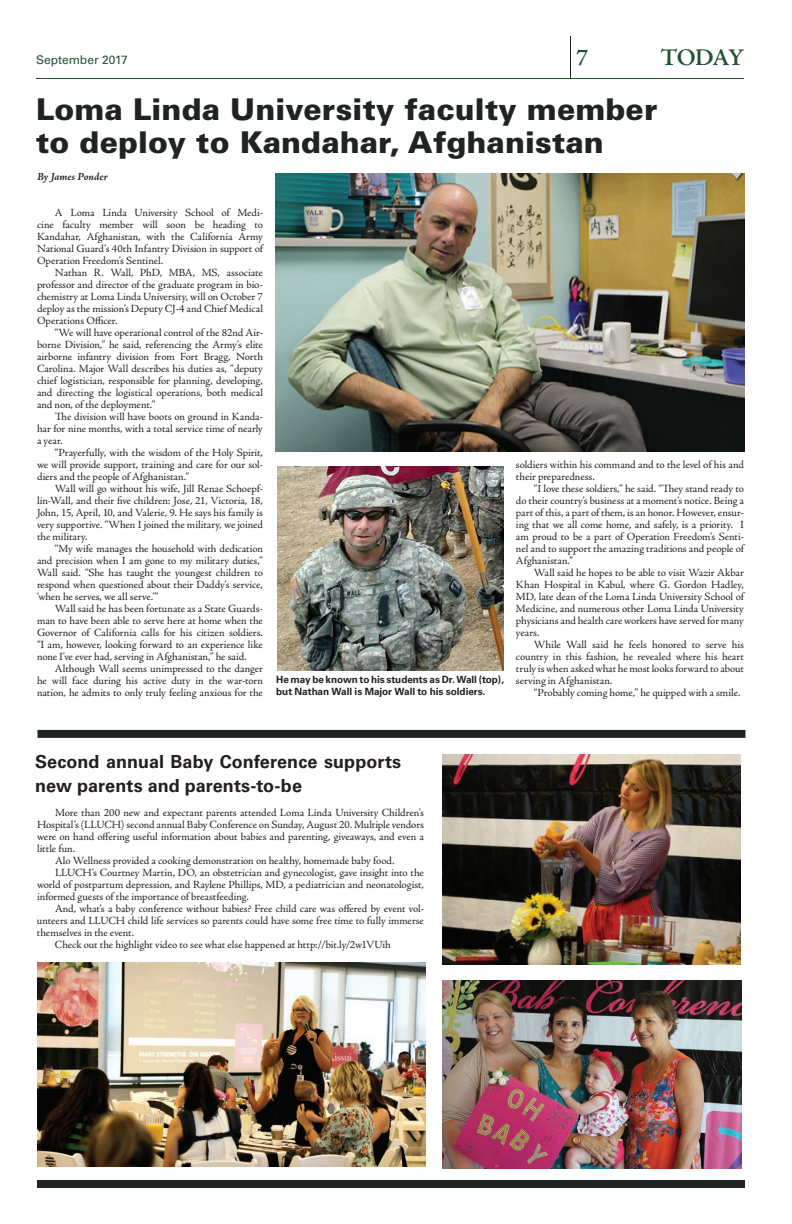
<style>
.page{position:relative;width:792px;height:1224px;background:#fff}
.page>*{position:absolute;margin:0;border:0;box-sizing:border-box;transform-origin:0 0}
.t1{font:900 30px/33px "Univers";letter-spacing:.005em;color:#202324}
.t2{font:600 24px "Adobe Jenson Pro";letter-spacing:-.05em;color:#215230}
.t3{font:700 18px/24px "Univers";letter-spacing:.005em;color:#231f20}
.t4{font:12px "Univers LT Std";color:#215230}
.t5{font:11px/12px "Adobe Jenson Pro";letter-spacing:-.005em;color:#202324;text-align:justify}
.t6{font:italic 700 11px "Adobe Jenson Pro";letter-spacing:.005em;color:#231f20}
.t7{font:700 10px/12px "Univers";letter-spacing:-.01em;color:#231f20}
</style>
<div class="page">
<hr style="left:570px;top:36px;width:1px;height:42px;background:#231f20">
<hr style="left:36px;top:78px;width:708px;height:1px;background:#215230">
<img style="left:275px;top:173px;width:470px;height:278px">
<img style="left:278px;top:466px;width:225px;height:204px">
<img style="left:37px;top:962px;width:388px;height:205px">
<img style="left:442px;top:754px;width:299px;height:211px">
<img style="left:442px;top:980px;width:300px;height:189px">
<div style="left:38px;top:730px;width:708px;height:8px;background:#202324"></div>
<div style="left:37px;top:1180px;width:708px;height:8px;background:#202324"></div>
<p class="t4" style="left:36px;top:52px;width:93px">September 2017</p>
<h2 class="t2" style="left:576px;top:44px;width:14px">7</h2>
<h2 class="t2" style="left:660px;top:44px;width:85px">TODAY</h2>
<h1 class="t1" style="left:36px;top:92px;width:623px">Loma Linda University faculty member to deploy to Kandahar, Afghanistan</h1>
<p class="t6" style="left:37px;top:170px;width:72px">By James Ponder</p>
<p class="t5" style="left:37px;top:207px;width:227px;text-indent:18px">A Loma Linda University School of Medi&shy;cine faculty member will soon be heading to Kandahar, Afghanistan, with the California Army National Guard’s 40th Infantry Division in support of Operation Freedom’s Sentinel.</p>
<p class="t5" style="left:37px;top:267px;width:228px;text-indent:18px">Nathan R. Wall, PhD, MBA, MS, associate professor and director of the graduate program in bio&shy;chemistry at Loma Linda University, will on October 7 deploy as the mission’s Deputy CJ-4 and Chief Medical Operations Officer.</p>
<p class="t5" style="left:37px;top:327px;width:228px;text-indent:18px">“We will have operational control of the 82nd Air&shy;borne Division,” he said, referencing the Army’s elite airborne infantry division from Fort Bragg, North Carolina. Major Wall describes his duties as, “deputy chief logistician, responsible for planning, developing, and directing the logistical operations, both medical and non, of the deployment.”</p>
<p class="t5" style="left:37px;top:411px;width:227px;text-indent:18px">The division will have boots on ground in Kanda&shy;har for nine months, with a total service time of nearly a year.</p>
<p class="t5" style="left:37px;top:447px;width:227px;text-indent:18px">“Prayerfully, with the wisdom of the Holy Spirit, we will provide support, training and care for our sol&shy;diers and the people of Afghanistan.”</p>
<p class="t5" style="left:37px;top:483px;width:228px;text-indent:18px">Wall will go without his wife, Jill Renae Schoepf&shy;lin-Wall, and their five children: Jose, 21, Victoria, 18, John, 15, April, 10, and Valerie, 9. He says his family is very supportive. “When I joined the military, we joined the military.</p>
<p class="t5" style="left:37px;top:543px;width:228px;text-indent:18px">“My wife manages the household with dedication and precision when I am gone to my military duties,” Wall said. “She has taught the youngest children to respond when questioned about their Daddy’s service, ‘when he serves, we all serve.’”</p>
<p class="t5" style="left:37px;top:603px;width:228px;text-indent:18px">Wall said he has been fortunate as a State Guards&shy;man to have been able to serve here at home when the Governor of California calls for his citizen soldiers. “I am, however, looking forward to an experience like none I’ve ever had, serving in Afghanistan,” he said.</p>
<p class="t5" style="left:37px;top:663px;width:228px;text-indent:18px">Although Wall seems unimpressed to the danger he will face during his active duty in the war-torn nation, he admits to only truly feeling anxious for the</p>
<p class="t5" style="left:516px;top:459px;width:230px">soldiers within his command and to the level of his and their preparedness.</p>
<p class="t5" style="left:516px;top:483px;width:230px;text-indent:18px">“I love these soldiers,” he said. “They stand ready to do their country’s business at a moment’s notice. Being a part of this, a part of them, is an honor. However, ensur&shy;ing that we all come home, and safely, is a priority. I am proud to be a part of Operation Freedom’s Senti&shy;nel and to support the amazing traditions and people of Afghanistan.”</p>
<p class="t5" style="left:516px;top:567px;width:230px;text-indent:18px">Wall said he hopes to be able to visit Wazir Akbar Khan Hospital in Kabul, where G. Gordon Hadley, MD, late dean of the Loma Linda University School of Medicine, and numerous other Loma Linda University physicians and health care workers have served for many years.</p>
<p class="t5" style="left:516px;top:639px;width:230px;text-indent:18px">While Wall said he feels honored to serve his country in this fashion, he revealed where his heart truly is when asked what he most looks forward to about serving in Afghanistan.</p>
<p class="t5" style="left:534px;top:687px;width:208px">“Probably coming home,” he quipped with a smile.</p>
<p class="t7" style="left:276px;top:674px;width:230px">He may be known to his students as Dr. Wall (top), but Nathan Wall is Major Wall to his soldiers.</p>
<h3 class="t3" style="left:35px;top:750px;width:368px">Second annual Baby Conference supports new parents and parents-to-be</h3>
<p class="t5" style="left:55px;top:807px;width:371px">More than 200 new and expectant parents attended Loma Linda University Children’s</p>
<p class="t5" style="left:37px;top:819px;width:389px">Hospital’s (LLUCH) second annual Baby Conference on Sunday, August 20. Multiple vendors</p>
<p class="t5" style="left:37px;top:831px;width:389px">were on hand offering useful information about babies and parenting, giveaways, and even a</p>
<p class="t5" style="left:37px;top:843px;width:40px">little fun.</p>
<p class="t5" style="left:55px;top:855px;width:341px">Alo Wellness provided a cooking demonstration on healthy, homemade baby food.</p>
<p class="t5" style="left:55px;top:867px;width:370px">LLUCH’s Courtney Martin, DO, an obstetrician and gynecologist, gave insight into the</p>
<p class="t5" style="left:37px;top:879px;width:389px">world of postpartum depression, and Raylene Phillips, MD, a pediatrician and neonatologist,</p>
<p class="t5" style="left:37px;top:891px;width:213px">informed guests of the importance of breastfeeding.</p>
<p class="t5" style="left:55px;top:903px;width:370px">And, what’s a baby conference without babies? Free child care was offered by event vol-</p>
<p class="t5" style="left:37px;top:915px;width:389px">unteers and LLUCH child life services so parents could have some free time to fully immerse</p>
<p class="t5" style="left:37px;top:927px;width:99px">themselves in the event.</p>
<p class="t5" style="left:55px;top:939px;width:337px">Check out the highlight video to see what else happened at http://bit.ly/2w1VUih</p>
</div>
